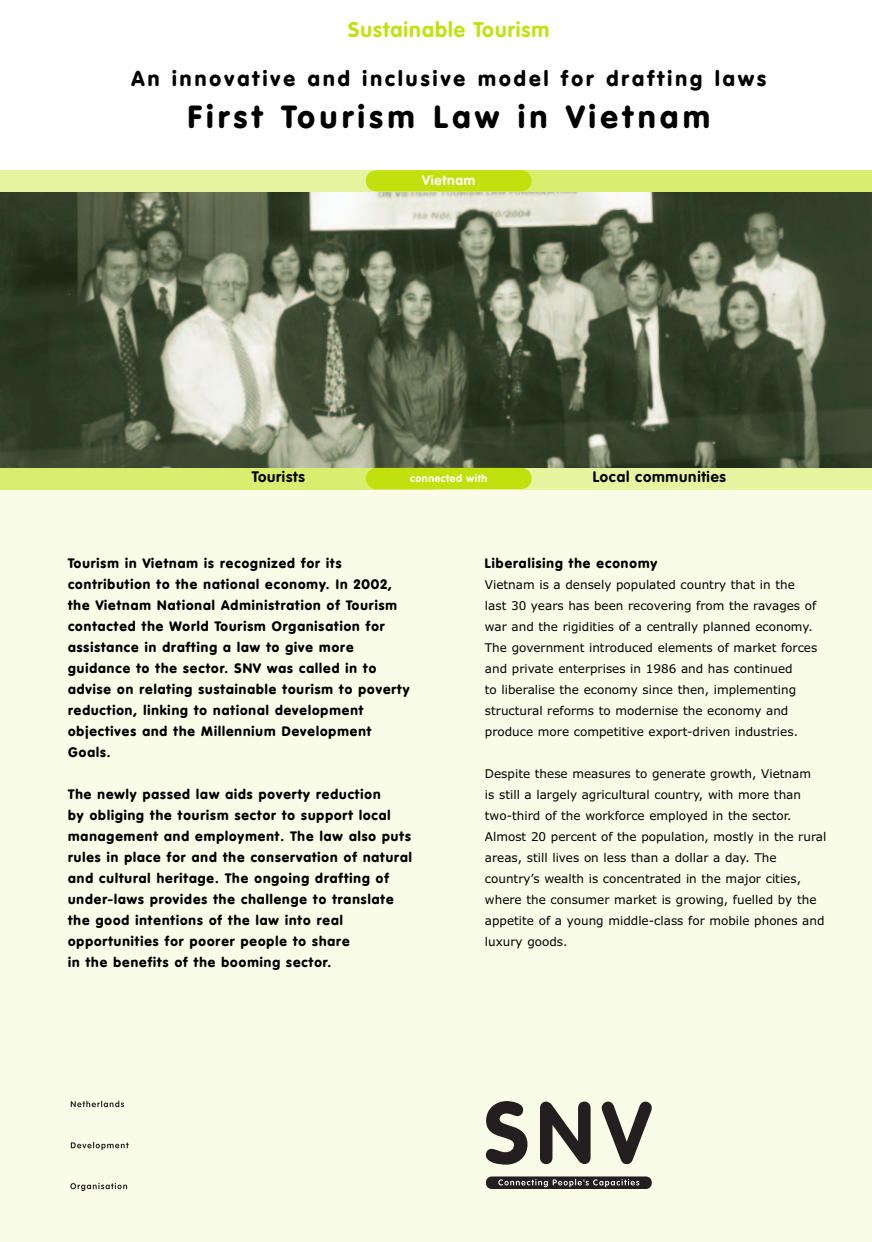
<style>
.page{position:relative;width:872px;height:1242px;background:#fff}
.page>*{position:absolute;margin:0;border:0;box-sizing:border-box;transform-origin:0 0}
.t1{font:900 31.5px "VAG Rounded";letter-spacing:.15em;color:#000}
.t2{font:900 21px "VAG Rounded";letter-spacing:.15em;color:#000}
.t3{font:700 21px "VAG Rounded";letter-spacing:.05em;color:#c0e10e}
.t4{font:700 15px "VAG Rounded";letter-spacing:.05em;color:#000}
.t5{font:900 13.5px/21px "VAG Rounded";letter-spacing:.075em;color:#000}
.t6{font:700 13.5px "VAG Rounded";letter-spacing:.05em;color:#fff}
.t7{font:12px/21px "Verdana";color:#000}
.t8{font:700 10.5px "VAG Rounded";letter-spacing:.05em;color:#fff}
</style>
<div class="page">
<div style="left:0;top:485px;width:872px;height:757px;background:#f9fce7"></div>
<img style="left:0;top:191px;width:872px;height:277px">
<div style="left:0;top:170px;width:872px;height:21px;background:#e6f39f"></div>
<div style="left:436px;top:170px;width:436px;height:21px;background:#d9ed6e"></div>
<div style="left:366px;top:170px;width:165px;height:21px;background:#c0e10e;border-radius:11px"></div>
<div style="left:0;top:468px;width:872px;height:21px;background:#d9ed6e"></div>
<div style="left:436px;top:468px;width:436px;height:21px;background:#e6f39f"></div>
<div style="left:366px;top:468px;width:165px;height:21px;background:#c0e10e;border-radius:11px"></div>
<svg style="left:486px;top:1101px;width:41px;height:63px"></svg>
<svg style="left:540px;top:1101px;width:50px;height:63px"></svg>
<svg style="left:602px;top:1101px;width:50px;height:63px"></svg>
<div style="left:486px;top:1176px;width:166px;height:13px;background:#231f20;border-radius:6px"></div>
<svg style="left:498px;top:1179px;width:141px;height:8px"></svg>
<svg style="left:70px;top:1100px;width:59px;height:91px"></svg>
<h2 class="t3" style="left:348px;top:21px;width:203px">Sustainable Tourism</h2>
<h2 class="t2" style="left:131px;top:69px;width:636px">An innovative and inclusive model for drafting laws</h2>
<h1 class="t1" style="left:188px;top:103px;width:524px">First Tourism Law in Vietnam</h1>
<p class="t6" style="left:422px;top:175px;width:55px">Vietnam</p>
<p class="t4" style="left:252px;top:471px;width:54px">Tourists</p>
<p class="t8" style="left:410px;top:474px;width:79px">connected with</p>
<p class="t4" style="left:593px;top:471px;width:135px">Local communities</p>
<p class="t5" style="left:68px;top:553px;width:343px">Tourism in Vietnam is recognized for its contribution to the national economy. In 2002, the Vietnam National Administration of Tourism contacted the World Tourism Organisation for assistance in drafting a law to give more guidance to the sector. SNV was called in to advise on relating sustainable tourism to poverty reduction, linking to national development objectives and the Millennium Development Goals.</p>
<p class="t5" style="left:68px;top:784px;width:345px">The newly passed law aids poverty reduction<br>by obliging the tourism sector to support local management and employment. The law also puts rules in place for and the conservation of natural and cultural heritage. The ongoing drafting of under-laws provides the challenge to translate the good intentions of the law into real opportunities for poorer people to share<br>in the benefits of the booming sector.</p>
<p class="t5" style="left:485px;top:553px;width:174px">Liberalising the economy</p>
<p class="t7" style="left:485px;top:573px;width:334px">Vietnam is a densely populated country that in the last 30 years has been recovering from the ravages of war and the rigidities of a centrally planned economy.<br>The government introduced elements of market forces and private enterprises in 1986 and has continued<br>to liberalise the economy since then, implementing structural reforms to modernise the economy and produce more competitive export-driven industries.</p>
<p class="t7" style="left:485px;top:762px;width:343px">Despite these measures to generate growth, Vietnam<br>is still a largely agricultural country, with more than two-third of the workforce employed in the sector.<br>Almost 20 percent of the population, mostly in the rural areas, still lives on less than a dollar a day. The country’s wealth is concentrated in the major cities, where the consumer market is growing, fuelled by the appetite of a young middle-class for mobile phones and luxury goods.</p>
</div>
